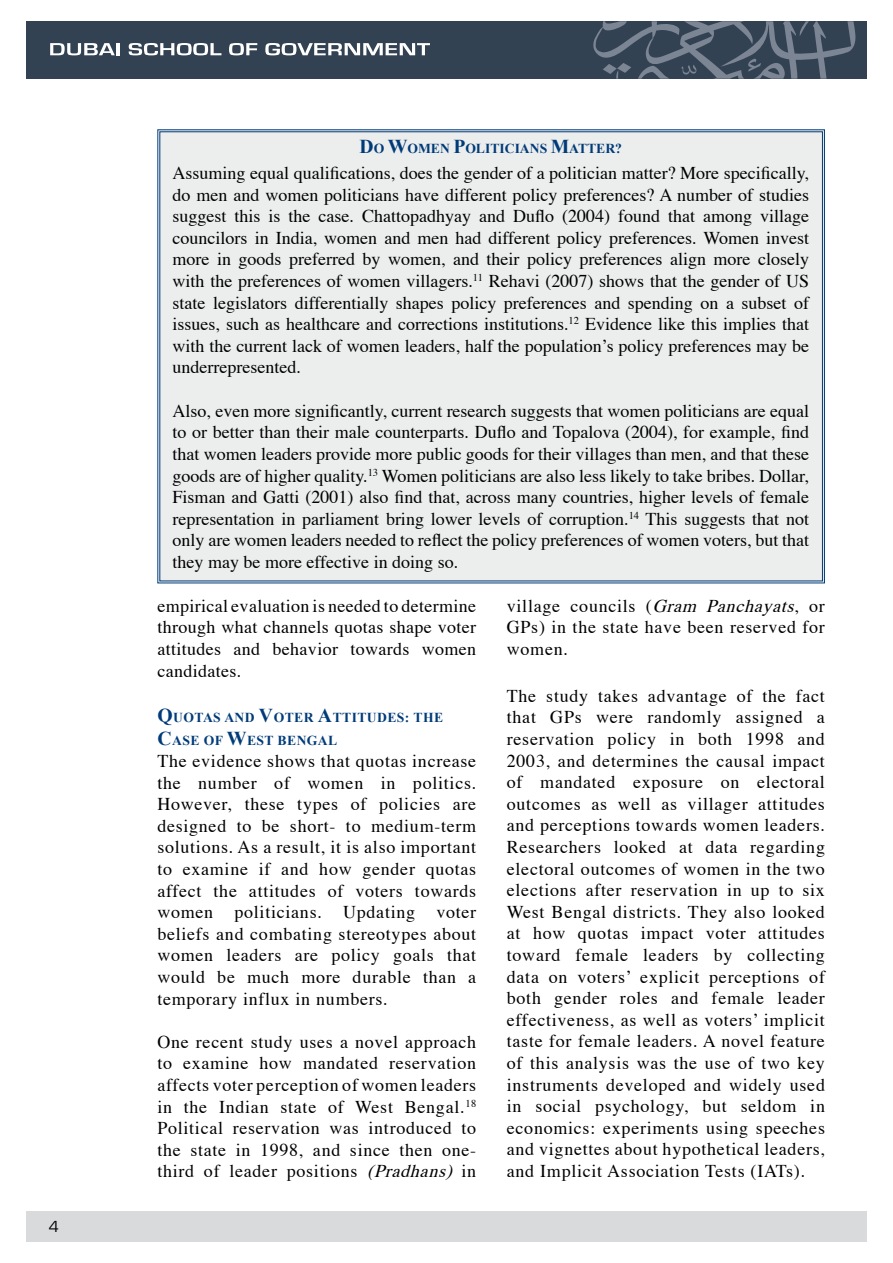
<style>
.page{position:relative;width:893px;height:1263px;background:#fff}
.page>*{position:absolute;margin:0;border:0;box-sizing:border-box;transform-origin:0 0}
.t1{font:18px/21.6px "Times";letter-spacing:.04em;color:#000;text-align:justify}
.t2{font:700 13.65px/23.5px "Times New Roman";letter-spacing:.03em;color:#003b79}
.t3{font:700 13.65px "Times New Roman";color:#003b79}
.s1{font-size:19.65px}
.s2{font-style:italic}
</style>
<div class="page">
<div style="left:26px;top:1211px;width:841px;height:31px;background:#d9dadb"></div>
<div style="left:26px;top:21px;width:841px;height:58px;background:#334253"></div>
<svg style="left:593px;top:21px;width:263px;height:58px"></svg>
<svg style="left:50px;top:43px;width:65px;height:12px"></svg>
<hr style="left:116px;top:43px;width:4px;height:12px;background:#fff">
<svg style="left:129px;top:43px;width:92px;height:12px"></svg>
<svg style="left:229px;top:43px;width:28px;height:12px"></svg>
<svg style="left:265px;top:43px;width:165px;height:12px"></svg>
<div style="left:157px;top:129px;width:668px;height:455px;background:#eceded"></div>
<p class="t3" style="left:360px;top:141px;width:264px"><span class="s1">D</span>O <span class="s1">W</span>OMEN <span class="s1">P</span>OLITICIANS <span class="s1">M</span>ATTER?</p>
<p class="t1" style="left:173px;top:161px;width:638px">Assuming equal qualifications, does the gender of a politician matter? More specifically, do men and women politicians have different policy preferences? A number of studies suggest this is the case. Chattopadhyay and Duflo (2004) found that among village councilors in India, women and men had different policy preferences. Women invest more in goods preferred by women, and their policy preferences align more closely with the preferences of women villagers.<sup>11</sup> Rehavi (2007) shows that the gender of US state legislators differentially shapes policy preferences and spending on a subset of issues, such as healthcare and corrections institutions.<sup>12</sup> Evidence like this implies that with the current lack of women leaders, half the population’s policy preferences may be underrepresented.</p>
<p class="t1" style="left:173px;top:398px;width:638px">Also, even more significantly, current research suggests that women politicians are equal to or better than their male counterparts. Duflo and Topalova (2004), for example, find that women leaders provide more public goods for their villages than men, and that these goods are of higher quality.<sup>13</sup> Women politicians are also less likely to take bribes. Dollar, Fisman and Gatti (2001) also find that, across many countries, higher levels of female representation in parliament bring lower levels of corruption.<sup>14</sup> This suggests that not only are women leaders needed to reflect the policy preferences of women voters, but that they may be more effective in doing so.</p>
<p class="t1" style="left:157px;top:593px;width:320px">empirical evaluation is needed to determine through what channels quotas shape voter attitudes and behavior towards women candidates.</p>
<p class="t2" style="left:157px;top:705px;width:287px"><span class="s1">Q</span>UOTAS AND <span class="s1">V</span>OTER <span class="s1">A</span>TTITUDES: THE<br><span class="s1">C</span>ASE OF <span class="s1">W</span>EST BENGAL</p>
<p class="t1" style="left:157px;top:749px;width:320px">The evidence shows that quotas increase the number of women in politics.<br>However, these types of policies are designed to be short- to medium-term solutions. As a result, it is also important to examine if and how gender quotas affect the attitudes of voters towards women politicians. Updating voter beliefs and combating stereotypes about women leaders are policy goals that would be much more durable than a temporary influx in numbers.</p>
<p class="t1" style="left:157px;top:1029px;width:320px">One recent study uses a novel approach to examine how mandated reservation affects voter perception of women leaders in the Indian state of West Bengal.<sup>18<br></sup>Political reservation was introduced to the state in 1998, and since then one&shy;third of leader positions <span class="s2">(Pradhans)</span> in</p>
<p class="t1" style="left:507px;top:593px;width:320px">village councils (<span class="s2">Gram Panchayats</span>, or GPs) in the state have been reserved for women.</p>
<p class="t1" style="left:507px;top:683px;width:320px">The study takes advantage of the fact that GPs were randomly assigned a reservation policy in both 1998 and 2003, and determines the causal impact of mandated exposure on electoral outcomes as well as villager attitudes and perceptions towards women leaders.<br>Researchers looked at data regarding electoral outcomes of women in the two elections after reservation in up to six West Bengal districts. They also looked at how quotas impact voter attitudes toward female leaders by collecting data on voters’ explicit perceptions of both gender roles and female leader effectiveness, as well as voters’ implicit taste for female leaders. A novel feature of this analysis was the use of two key instruments developed and widely used in social psychology, but seldom in economics: experiments using speeches and vignettes about hypothetical leaders, and Implicit Association Tests (IATs).</p>
</div>
